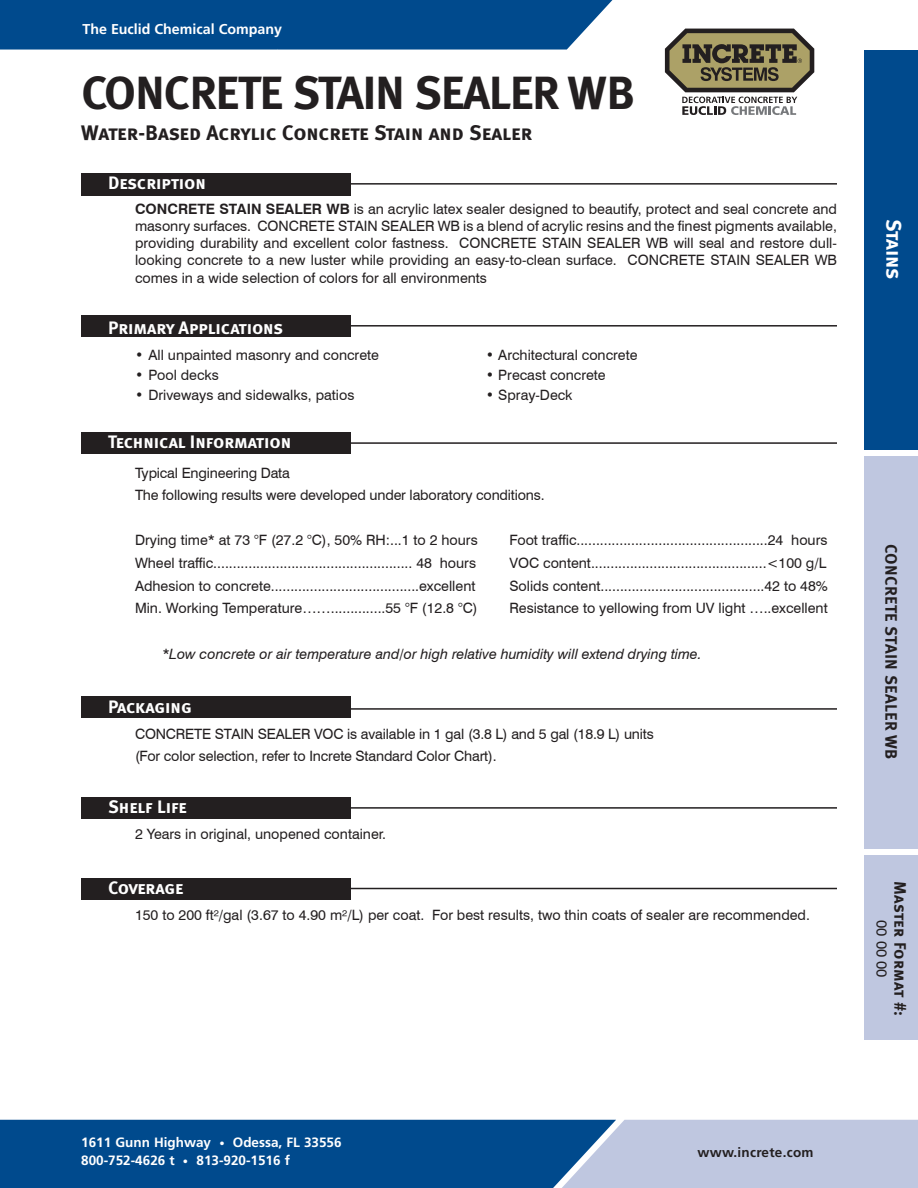
<style>
.page{position:relative;width:918px;height:1188px;background:#fff}
.page>*{position:absolute;margin:0;border:0;box-sizing:border-box;transform-origin:0 0}
.Heading_1{font:46.5px "Meta Bold Caps";letter-spacing:-.03em;color:#231f20}
.Heading_2{font:21px "Meta Bold Caps";color:#231f20}
.Heading_1-2{font:21px "Meta Bold Caps";letter-spacing:-.035em;color:#fff}
.SubHeading{font:18px "Meta Bold Caps";color:#fff}
.Side_Bar_Heading{font:16.5px "Meta Bold Caps";letter-spacing:.02em;color:#231f20}
.Side_Bar_Heading-2{font:15px "Swiss 721 BT";color:#231f20}
.Body_Copy{font:14.25px/17.2px "Swiss 721 BT";color:#231f20;text-align:justify}
.Body_Copy-2{font:italic 14.25px "Swiss 721 BT";color:#231f20}
.t1{font:700 14.25px "Frutiger LT Std";color:#fff}
.t2{font:700 13.5px "Frutiger LT Std";color:#fff}
.t3{font:700 13.5px "Frutiger LT Std";letter-spacing:.02em;color:#231f20}
.s1{font-weight:700}
.s2{font-size:10.5px}
</style>
<div class="page">
<svg style="left:0;top:1120px;width:918px;height:68px;background:#4577ab"></svg>
<div style="left:864px;top:855px;width:54px;height:185px;background:#bfc7e0"></div>
<div style="left:864px;top:457px;width:54px;height:392px;background:#bfc7e0"></div>
<div style="left:864px;top:51px;width:54px;height:399px;background:#004a8d"></div>
<svg style="left:665px;top:29px;width:149px;height:86px"></svg>
<div style="left:0;top:0;width:612px;height:50px;background:#004a8d"></div>
<div style="left:81px;top:173px;width:270px;height:22px;background:#231f20"></div>
<hr style="left:340px;top:183px;width:497px;height:2px;background:#231f20">
<div style="left:81px;top:315px;width:270px;height:22px;background:#231f20"></div>
<hr style="left:340px;top:325px;width:497px;height:2px;background:#231f20">
<div style="left:81px;top:432px;width:270px;height:22px;background:#231f20"></div>
<hr style="left:340px;top:442px;width:497px;height:2px;background:#231f20">
<div style="left:81px;top:697px;width:270px;height:21px;background:#231f20"></div>
<hr style="left:340px;top:708px;width:497px;height:2px;background:#231f20">
<div style="left:81px;top:797px;width:270px;height:22px;background:#231f20"></div>
<hr style="left:340px;top:807px;width:497px;height:2px;background:#231f20">
<div style="left:81px;top:878px;width:270px;height:21px;background:#231f20"></div>
<hr style="left:340px;top:888px;width:497px;height:1px;background:#231f20">
<p class="t1" style="left:82px;top:21px;width:201px">The Euclid Chemical Company</p>
<p class="Heading_1" style="left:81px;top:66px;width:556px">CONCRETE STAIN SEALER WB</p>
<p class="Heading_2" style="left:81px;top:120px;width:453px">Water-Based Acrylic Concrete Stain and Sealer</p>
<p class="SubHeading" style="left:108px;top:173px;width:99px">Description</p>
<p class="Body_Copy" style="left:135px;top:200px;width:704px"><span class="s1">CONCRETE STAIN SEALER WB</span> is an acrylic latex sealer designed to beautify, protect and seal concrete and masonry surfaces. CONCRETE STAIN SEALER WB is a blend of acrylic resins and the finest pigments available, providing durability and excellent color fastness. CONCRETE STAIN SEALER WB will seal and restore dull&shy;looking concrete to a new luster while providing an easy-to-clean surface. CONCRETE STAIN SEALER WB comes in a wide selection of colors for all environments</p>
<p class="SubHeading" style="left:108px;top:317px;width:177px">Primary Applications</p>
<p class="Body_Copy" style="left:135px;top:346px;width:245px">• All unpainted masonry and concrete</p>
<p class="Body_Copy" style="left:486px;top:346px;width:153px">• Architectural concrete</p>
<p class="Body_Copy" style="left:135px;top:366px;width:86px">• Pool decks</p>
<p class="Body_Copy" style="left:486px;top:366px;width:121px">• Precast concrete</p>
<p class="Body_Copy" style="left:135px;top:386px;width:221px">• Driveways and sidewalks, patios</p>
<p class="Body_Copy" style="left:486px;top:386px;width:88px">• Spray-Deck</p>
<p class="SubHeading" style="left:108px;top:431px;width:185px">Technical Information</p>
<p class="Body_Copy" style="left:135px;top:464px;width:156px">Typical Engineering Data</p>
<p class="Body_Copy" style="left:135px;top:486px;width:411px">The following results were developed under laboratory conditions.</p>
<p class="Body_Copy" style="left:135px;top:532px;width:344px">Drying time* at 73 °F (27.2 °C), 50% RH:...1 to 2 hours</p>
<p class="Body_Copy" style="left:509px;top:532px;width:320px">Foot traffic.................................................24 hours</p>
<p class="Body_Copy" style="left:135px;top:554px;width:343px">Wheel traffic................................................... 48 hours</p>
<p class="Body_Copy" style="left:509px;top:554px;width:318px">VOC content.............................................&lt;100 g/L</p>
<p class="Body_Copy" style="left:135px;top:577px;width:342px">Adhesion to concrete......................................excellent</p>
<p class="Body_Copy" style="left:509px;top:577px;width:320px">Solids content..........................................42 to 48%</p>
<p class="Body_Copy" style="left:135px;top:600px;width:344px">Min. Working Temperature……..............55 °F (12.8 °C)</p>
<p class="Body_Copy" style="left:509px;top:600px;width:320px">Resistance to yellowing from UV light …..excellent</p>
<p class="Body_Copy-2" style="left:162px;top:645px;width:541px">*Low concrete or air temperature and/or high relative humidity will extend drying time.</p>
<p class="SubHeading" style="left:108px;top:696px;width:85px">Packaging</p>
<p class="Body_Copy" style="left:135px;top:725px;width:520px">CONCRETE STAIN SEALER VOC is available in 1 gal (3.8 L) and 5 gal (18.9 L) units</p>
<p class="Body_Copy" style="left:135px;top:747px;width:363px">(For color selection, refer to Increte Standard Color Chart).</p>
<p class="SubHeading" style="left:108px;top:796px;width:80px">Shelf Life</p>
<p class="Body_Copy" style="left:135px;top:825px;width:253px">2 Years in original, unopened container.</p>
<p class="SubHeading" style="left:108px;top:877px;width:77px">Coverage</p>
<p class="Body_Copy" style="left:135px;top:906px;width:676px">150 to 200 ft²/gal (3.67 to 4.90 m²/L) per coat. For best results, two thin coats of sealer are recommended.</p>
<p class="Heading_1-2" style="left:906px;top:219px;width:62px;rotate:90deg">Stains</p>
<p class="Side_Bar_Heading" style="left:901px;top:544px;width:217px;rotate:90deg">CONCRETE STAIN SEALER WB</p>
<p class="Side_Bar_Heading" style="left:910px;top:881px;width:137px;rotate:90deg">Master Format #:</p>
<p class="Side_Bar_Heading-2" style="left:891px;top:920px;width:59px;rotate:90deg">00 00 00</p>
<p class="t2" style="left:81px;top:1134px;width:262px">1611 Gunn Highway <span class="s2">•</span> Odessa, FL 33556</p>
<p class="t2" style="left:81px;top:1152px;width:210px">800-752-4626 t <span class="s2">•</span> 813-920-1516 f</p>
<p class="t3" style="left:697px;top:1144px;width:118px">www.increte.com</p>
</div>
